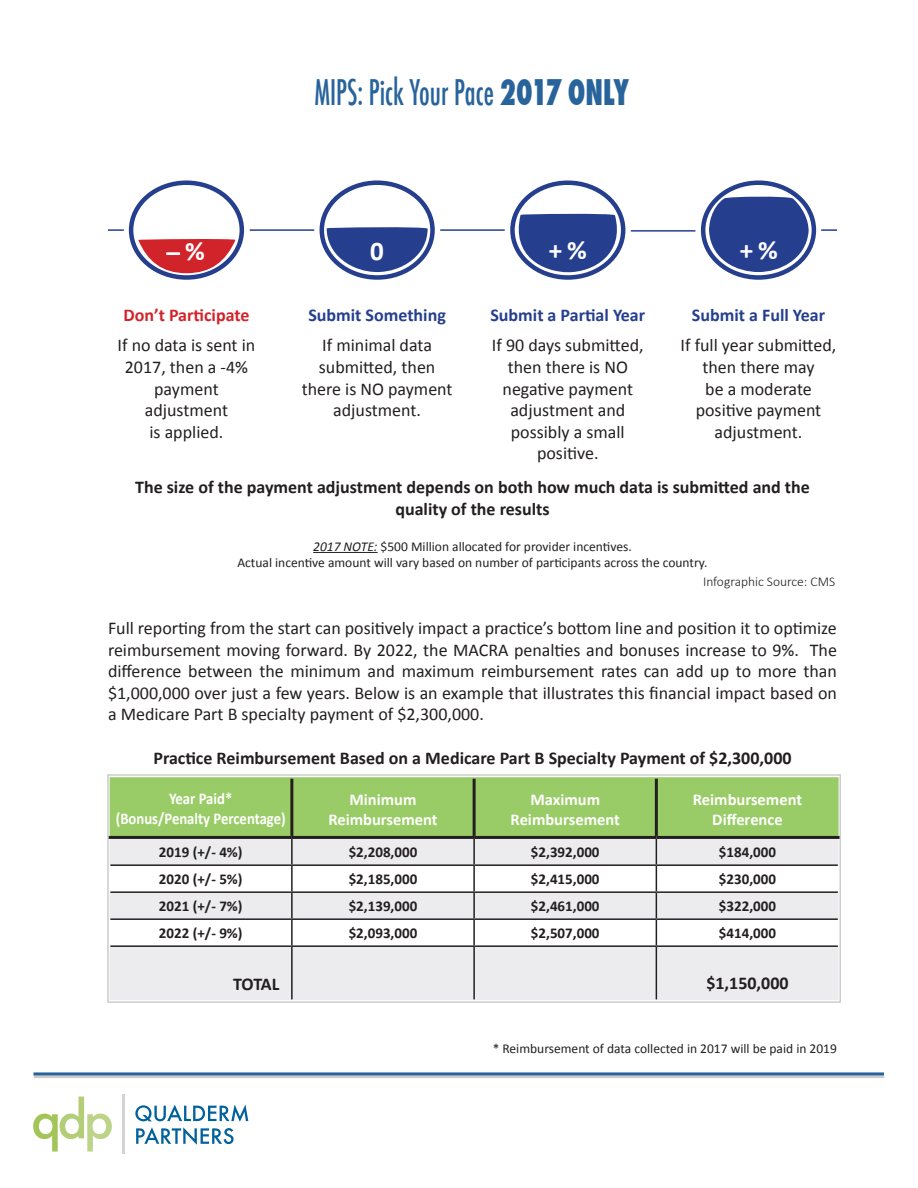
<style>
.page{position:relative;width:918px;height:1188px;background:#fff}
.page>*{position:absolute;margin:0;border:0;box-sizing:border-box;transform-origin:0 0}
.t1{font:500 condensed 34.5px "Futura";color:#28649b;scale:.8 1}
.t2{font:700 27px "Calibri";color:#fff}
.t3{font:700 27px "Calibri";color:#fff;scale:2.1 1}
.t4{font:18px/21.6px "Calibri";color:#231f20;text-align:center}
.t5{font:700 18px "Calibri";color:#231f20}
.t6{font:700 18px "Calibri";color:#253f8e}
.t7{font:700 18px "Calibri";color:#d1232a}
.t8{font:700 16.5px "Calibri";color:#fff}
.t9{font:700 16.5px "Calibri";color:#fff;scale:.89 1}
.t10{font:700 15px "Calibri";color:#231f20}
.t11{font:13.5px "Calibri";color:#231f20}
.t12{font:300 13.5px "Calibri";color:#231f20}
.s1{font-weight:800}
.s2{font-style:italic}
</style>
<div class="page">
<hr style="left:34px;top:1075px;width:850px;height:3px;background:#ccc">
<hr style="left:33px;top:1072px;width:851px;height:3px;background:#28649b">
<svg style="left:135px;top:1104px;width:113px;height:41px"></svg>
<svg style="left:33px;top:1097px;width:79px;height:55px"></svg>
<hr style="left:122px;top:1094px;width:3px;height:60px;background:#d1d3d4">
<div style="left:129px;top:180px;width:115px;height:100px;border:4px solid #253f8e;border-radius:50%"></div>
<div style="left:320px;top:180px;width:115px;height:100px;border:4px solid #253f8e;border-radius:50%"></div>
<svg style="left:327px;top:227px;width:101px;height:45px;background:#455b9f"></svg>
<svg style="left:138px;top:239px;width:98px;height:34px;background:#c94b58"></svg>
<div style="left:510px;top:180px;width:115px;height:100px;border:4px solid #253f8e;border-radius:50%"></div>
<svg style="left:511px;top:213px;width:114px;height:59px"></svg>
<div style="left:701px;top:180px;width:115px;height:100px;border:4px solid #253f8e;border-radius:50%"></div>
<svg style="left:709px;top:196px;width:100px;height:76px;background:#3f569b"></svg>
<hr style="left:250px;top:229px;width:64px;height:2px;background:#253f8e">
<hr style="left:440px;top:229px;width:65px;height:2px;background:#253f8e">
<hr style="left:631px;top:230px;width:64px;height:2px;background:#253f8e">
<svg style="left:108px;top:229px;width:16px;height:2px"></svg>
<svg style="left:821px;top:229px;width:16px;height:2px"></svg>
<hr style="left:313px;top:552px;width:65px;height:1px;background:#231f20">
<div style="left:110px;top:777px;width:728px;height:59px;background:#9c6"></div>
<svg style="left:110px;top:839px;width:728px;height:161px;fill:#ececee"></svg>
<hr style="left:291px;top:839px;width:2px;height:25px;background:#231f20">
<hr style="left:473px;top:839px;width:2px;height:25px;background:#231f20">
<hr style="left:110px;top:864px;width:182px;height:2px;background:#231f20">
<hr style="left:292px;top:864px;width:182px;height:2px;background:#231f20">
<hr style="left:291px;top:866px;width:2px;height:25px;background:#231f20">
<hr style="left:474px;top:864px;width:182px;height:2px;background:#231f20">
<hr style="left:473px;top:866px;width:2px;height:25px;background:#231f20">
<hr style="left:656px;top:864px;width:182px;height:2px;background:#231f20">
<hr style="left:110px;top:891px;width:182px;height:2px;background:#231f20">
<hr style="left:292px;top:891px;width:182px;height:2px;background:#231f20">
<hr style="left:291px;top:893px;width:2px;height:25px;background:#231f20">
<hr style="left:474px;top:891px;width:182px;height:2px;background:#231f20">
<hr style="left:473px;top:893px;width:2px;height:25px;background:#231f20">
<hr style="left:656px;top:891px;width:182px;height:2px;background:#231f20">
<hr style="left:110px;top:918px;width:182px;height:2px;background:#231f20">
<hr style="left:292px;top:918px;width:182px;height:2px;background:#231f20">
<hr style="left:291px;top:920px;width:2px;height:25px;background:#231f20">
<hr style="left:474px;top:918px;width:182px;height:2px;background:#231f20">
<hr style="left:473px;top:920px;width:2px;height:25px;background:#231f20">
<hr style="left:656px;top:918px;width:182px;height:2px;background:#231f20">
<svg style="left:656px;top:839px;width:1px;height:106px"></svg>
<hr style="left:110px;top:945px;width:182px;height:2px;background:#231f20">
<hr style="left:292px;top:945px;width:182px;height:2px;background:#231f20">
<hr style="left:291px;top:947px;width:2px;height:52px;background:#231f20">
<hr style="left:474px;top:945px;width:182px;height:2px;background:#231f20">
<hr style="left:473px;top:947px;width:2px;height:52px;background:#231f20">
<hr style="left:656px;top:945px;width:182px;height:2px;background:#231f20">
<hr style="left:656px;top:947px;width:1px;height:52px;background:#231f20">
<hr style="left:290px;top:779px;width:3px;height:57px;background:#231f20">
<hr style="left:473px;top:779px;width:3px;height:57px;background:#231f20">
<hr style="left:655px;top:779px;width:3px;height:57px;background:#231f20">
<hr style="left:108px;top:836px;width:184px;height:3px;background:#231f20">
<hr style="left:292px;top:836px;width:182px;height:3px;background:#231f20">
<hr style="left:474px;top:836px;width:182px;height:3px;background:#231f20">
<hr style="left:656px;top:836px;width:184px;height:3px;background:#231f20">
<div style="left:107px;top:774px;width:734px;height:229px;border:2px solid #ccc"></div>
<p class="t1" style="left:314px;top:70px;width:395px">MIPS: Pick Your Pace <span class="s1">2017 ONLY</span></p>
<p class="t3" style="left:164px;top:234px;width:21px">- %</p>
<p class="t2" style="left:370px;top:234px;width:15px">0</p>
<p class="t2" style="left:549px;top:233px;width:39px">+ %</p>
<p class="t2" style="left:740px;top:233px;width:39px">+ %</p>
<p class="t7" style="left:123px;top:304px;width:128px">Don’t Participate</p>
<p class="t4" style="left:118px;top:334px;width:139px">If no data is sent in<br>2017, then a -4% payment</p>
<p class="t4" style="left:145px;top:399px;width:85px">adjustment</p>
<p class="t4" style="left:149px;top:420px;width:75px">is applied.</p>
<p class="t6" style="left:308px;top:304px;width:139px">Submit Something</p>
<p class="t4" style="left:302px;top:334px;width:152px">If minimal data submitted, then there is NO payment adjustment.</p>
<p class="t6" style="left:490px;top:304px;width:156px">Submit a Partial Year</p>
<p class="t4" style="left:492px;top:334px;width:153px">If 90 days submitted, then there is NO negative payment adjustment and possibly a small positive.</p>
<p class="t6" style="left:692px;top:304px;width:135px">Submit a Full Year</p>
<p class="t4" style="left:681px;top:334px;width:157px">If full year submitted, then there may</p>
<p class="t4" style="left:705px;top:377px;width:108px">be a moderate</p>
<p class="t4" style="left:696px;top:399px;width:127px">positive payment</p>
<p class="t4" style="left:715px;top:420px;width:89px">adjustment.</p>
<p class="t5" style="left:135px;top:476px;width:676px">The size of the payment adjustment depends on both how much data is submitted and the</p>
<p class="t5" style="left:395px;top:497px;width:156px">quality of the results</p>
<p class="t11" style="left:313px;top:538px;width:320px"><span class="s2">2017 NOTE:</span> $500 Million allocated for provider incentives.</p>
<p class="t11" style="left:237px;top:554px;width:472px">Actual incentive amount will vary based on number of participants across the country.</p>
<p class="t12" style="left:703px;top:573px;width:134px">Infographic Source: CMS</p>
<p class="t4" style="left:108px;top:616px;width:730px;text-align:justify">Full reporting from the start can positively impact a practice’s bottom line and position it to optimize reimbursement moving forward. By 2022, the MACRA penalties and bonuses increase to 9%. The difference between the minimum and maximum reimbursement rates can add up to more than $1,000,000 over just a few years. Below is an example that illustrates this financial impact based on a Medicare Part B specialty payment of $2,300,000.</p>
<p class="t5" style="left:153px;top:746px;width:640px">Practice Reimbursement Based on a Medicare Part B Specialty Payment of $2,300,000</p>
<p class="t9" style="left:169px;top:788px;width:73px">Year Paid*</p>
<p class="t9" style="left:116px;top:808px;width:192px">(Bonus/Penalty Percentage)</p>
<p class="t8" style="left:349px;top:789px;width:69px">Minimum</p>
<p class="t8" style="left:328px;top:809px;width:111px">Reimbursement</p>
<p class="t8" style="left:530px;top:789px;width:71px">Maximum</p>
<p class="t8" style="left:511px;top:809px;width:111px">Reimbursement</p>
<p class="t8" style="left:693px;top:789px;width:111px">Reimbursement</p>
<p class="t8" style="left:712px;top:809px;width:72px">Difference</p>
<p class="t10" style="left:159px;top:843px;width:85px">2019 (+/- 4%)</p>
<p class="t10" style="left:349px;top:843px;width:70px">$2,208,000</p>
<p class="t10" style="left:531px;top:843px;width:70px">$2,392,000</p>
<p class="t10" style="left:719px;top:843px;width:59px">$184,000</p>
<p class="t10" style="left:159px;top:870px;width:85px">2020 (+/- 5%)</p>
<p class="t10" style="left:349px;top:870px;width:70px">$2,185,000</p>
<p class="t10" style="left:531px;top:870px;width:70px">$2,415,000</p>
<p class="t10" style="left:719px;top:870px;width:59px">$230,000</p>
<p class="t10" style="left:159px;top:897px;width:85px">2021 (+/- 7%)</p>
<p class="t10" style="left:349px;top:897px;width:70px">$2,139,000</p>
<p class="t10" style="left:531px;top:897px;width:70px">$2,461,000</p>
<p class="t10" style="left:719px;top:897px;width:59px">$322,000</p>
<p class="t10" style="left:159px;top:924px;width:85px">2022 (+/- 9%)</p>
<p class="t10" style="left:349px;top:924px;width:70px">$2,093,000</p>
<p class="t10" style="left:531px;top:924px;width:70px">$2,507,000</p>
<p class="t10" style="left:719px;top:924px;width:59px">$414,000</p>
<p class="t5" style="left:233px;top:973px;width:48px">TOTAL</p>
<p class="t5" style="left:706px;top:971px;width:84px">$1,150,000</p>
<p class="t11" style="left:493px;top:1041px;width:346px">* Reimbursement of data collected in 2017 will be paid in 2019</p>
</div>
